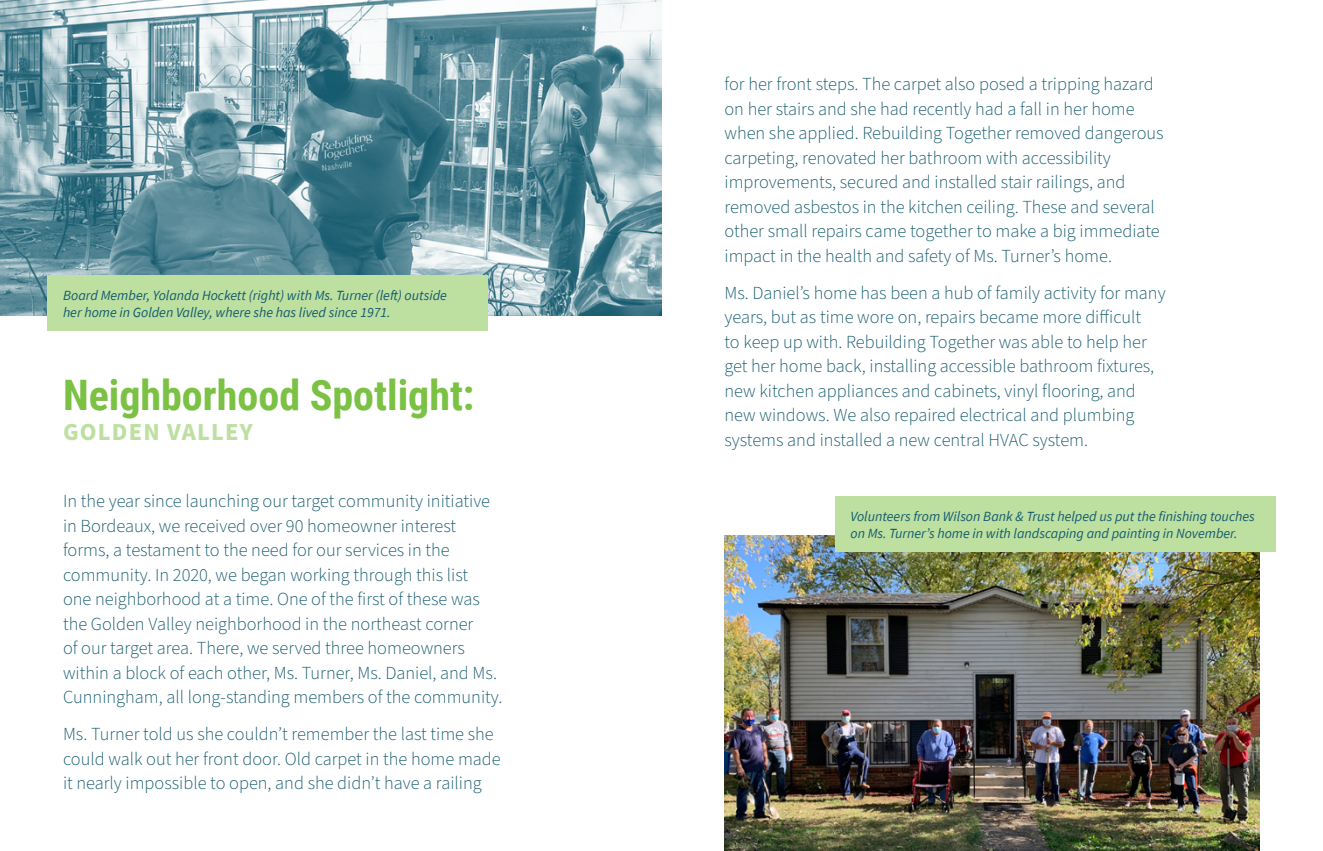
<style>
.page{position:relative;width:1323px;height:851px;background:#fff}
.page>*{position:absolute;margin:0;border:0;box-sizing:border-box;transform-origin:0 0}
.t1{font:700 42px "Roboto Condensed";color:#7ac144}
.t2{font:700 24.5px "Source Sans Pro";letter-spacing:.05em;color:#bde0a1}
.t3{font:300 18.38px/24.5px "Source Sans Pro";color:#165b6f}
.t4{font:italic 14px/16.6px "Source Sans Pro";color:#165b6f}
</style>
<div class="page">
<img style="left:724px;top:536px;width:536px;height:314px">
<img style="left:0;top:0;width:661px;height:315px">
<div style="left:47px;top:276px;width:441px;height:55px;background:#bde0a1"></div>
<div style="left:835px;top:496px;width:441px;height:55px;background:#bde0a1"></div>
<p class="t4" style="left:63px;top:287px;width:385px">Board Member, Yolanda Hockett (right) with Ms. Turner (left) outside her home in Golden Valley, where she has lived since 1971.</p>
<h1 class="t1" style="left:63px;top:365px;width:413px">Neighborhood Spotlight:</h1>
<h2 class="t2" style="left:63px;top:414px;width:191px">GOLDEN VALLEY</h2>
<p class="t3" style="left:63px;top:489px;width:441px">In the year since launching our target community initiative in Bordeaux, we received over 90 homeowner interest forms, a testament to the need for our services in the community. In 2020, we began working through this list<br>one neighborhood at a time. One of the first of these was the Golden Valley neighborhood in the northeast corner<br>of our target area. There, we served three homeowners within a block of each other, Ms. Turner, Ms. Daniel, and Ms.<br>Cunningham, all long-standing members of the community.</p>
<p class="t3" style="left:63px;top:722px;width:439px">Ms. Turner told us she couldn’t remember the last time she could walk out her front door. Old carpet in the home made it nearly impossible to open, and she didn’t have a railing</p>
<p class="t3" style="left:724px;top:73px;width:441px">for her front steps. The carpet also posed a tripping hazard on her stairs and she had recently had a fall in her home when she applied. Rebuilding Together removed dangerous carpeting, renovated her bathroom with accessibility improvements, secured and installed stair railings, and removed asbestos in the kitchen ceiling. These and several other small repairs came together to make a big immediate impact in the health and safety of Ms. Turner’s home.</p>
<p class="t3" style="left:724px;top:281px;width:443px">Ms. Daniel’s home has been a hub of family activity for many years, but as time wore on, repairs became more difficult<br>to keep up with. Rebuilding Together was able to help her get her home back, installing accessible bathroom fixtures, new kitchen appliances and cabinets, vinyl flooring, and new windows. We also repaired electrical and plumbing systems and installed a new central HVAC system.</p>
<p class="t4" style="left:850px;top:508px;width:406px">Volunteers from Wilson Bank &amp; Trust helped us put the finishing touches on Ms. Turner’s home in with landscaping and painting in November.</p>
</div>
